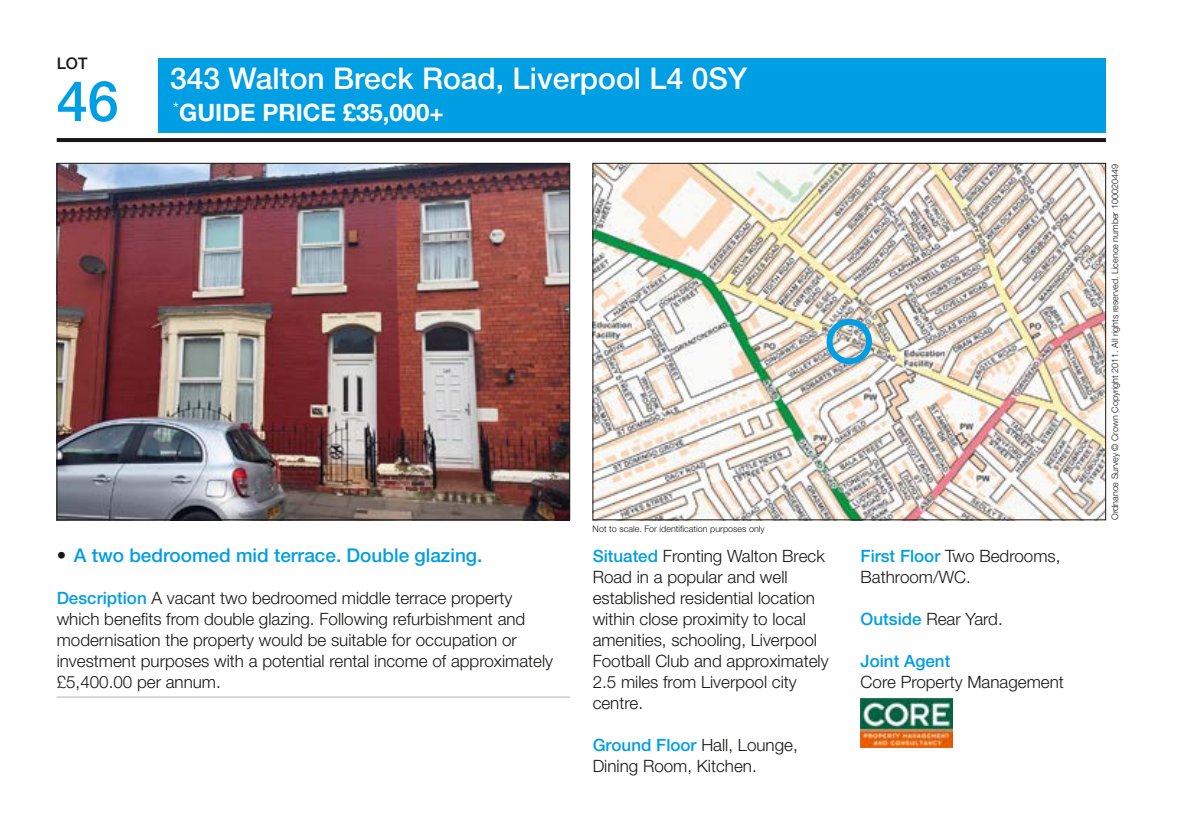
<style>
.page{position:relative;width:1191px;height:829px;background:#fff}
.page>*{position:absolute;margin:0;border:0;box-sizing:border-box;transform-origin:0 0}
.t1{font:500 56px "Helvetica Neue LT Std";color:#009ee3}
.t2{font:500 30px "Helvetica Neue LT Std";color:#fff}
.t3{font:700 24px "Helvetica Neue LT Std";color:#fff}
.t4{font:500 19px "Helvetica Neue LT Std";color:#009ee3}
.t5{font:300 17px/21px "Helvetica Neue LT Std";color:#181716}
.t6{font:500 17px "Helvetica Neue LT Std";color:#009ee3}
.t7{font:500 16px "Helvetica Neue LT Std";color:#181716}
.t8{font:300 9px "Helvetica Neue LT Std";color:#181716}
.s1{color:#181716}
.s2{font-weight:500;color:#009ee3}
</style>
<div class="page">
<div style="left:159px;top:58px;width:947px;height:74px;background:#009ee3"></div>
<hr style="left:57px;top:138px;width:1049px;height:4px;background:#181716">
<img style="left:59px;top:165px;width:509px;height:353px">
<img style="left:594px;top:165px;width:510px;height:353px">
<hr style="left:57px;top:697px;width:513px;height:1px;background:#b1b2b3">
<img style="left:860px;top:698px;width:93px;height:49px">
<div style="left:826px;top:319px;width:46px;height:45px;border:6px solid #009ee3;border-radius:50%"></div>
<p class="t7" style="left:57px;top:54px;width:32px">LOT</p>
<h1 class="t1" style="left:57px;top:68px;width:64px">46</h1>
<h2 class="t2" style="left:170px;top:61px;width:578px">343 Walton Breck Road, Liverpool L4 0SY</h2>
<h3 class="t3" style="left:173px;top:98px;width:272px"><sup>*</sup>GUIDE PRICE £35,000+</h3>
<p class="t4" style="left:57px;top:544px;width:427px"><span class="s1">•</span> A two bedroomed mid terrace. Double glazing.</p>
<p class="t5" style="left:57px;top:587px;width:498px"><span class="s2">Description</span> A vacant two bedroomed middle terrace property which benefits from double glazing. Following refurbishment and modernisation the property would be suitable for occupation or investment purposes with a potential rental income of approximately £5,400.00 per annum.</p>
<p class="t8" style="left:592px;top:523px;width:174px">Not to scale. For identification purposes only</p>
<p class="t5" style="left:592px;top:545px;width:237px"><span class="s2">Situated</span> Fronting Walton Breck<br>Road in a popular and well established residential location within close proximity to local amenities, schooling, Liverpool<br>Football Club and approximately<br>2.5 miles from Liverpool city centre.</p>
<p class="t5" style="left:592px;top:734px;width:207px"><span class="s2">Ground Floor</span> Hall, Lounge,<br>Dining Room, Kitchen.</p>
<p class="t5" style="left:860px;top:545px;width:201px"><span class="s2">First Floor</span> Two Bedrooms,<br>Bathroom/WC.</p>
<p class="t5" style="left:860px;top:608px;width:144px"><span class="s2">Outside</span> Rear Yard.</p>
<p class="t6" style="left:860px;top:651px;width:91px">Joint Agent</p>
<p class="t5" style="left:860px;top:671px;width:205px">Core Property Management</p>
<p class="t8" style="left:1109px;top:520px;width:357px;rotate:-90deg">Ordnance Survey © Crown Copyright 2011. All rights reserved. Licence number 100020449</p>
</div>
